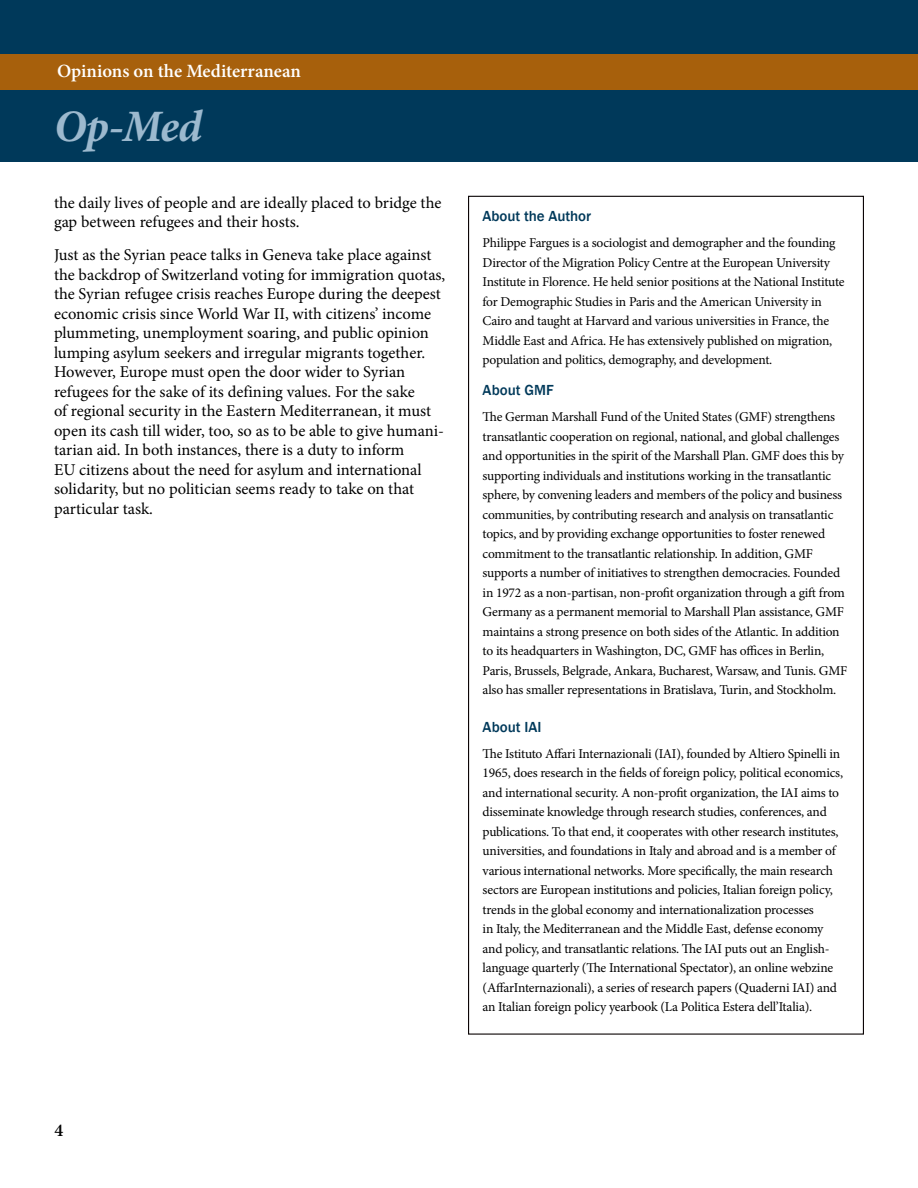
<style>
.page{position:relative;width:918px;height:1188px;background:#fff}
.page>*{position:absolute;margin:0;border:0;box-sizing:border-box;transform-origin:0 0}
.t1{font:italic 700 45px "Minion Pro";color:#9cb9ce}
.t2{font:600 18.75px "Minion Pro";color:#fff}
.t3{font:600 18px "Minion Pro";color:#000}
.t4{font:16.5px/19.5px "Minion Pro";color:#000}
.t5{font:500 15px "Franklin Gothic";color:#00395a}
.t6{font:13.5px/19.5px "Minion Pro";letter-spacing:-.02em;color:#000}
</style>
<div class="page">
<div style="left:0;top:0;width:918px;height:162px;background:#00395a"></div>
<div style="left:0;top:54px;width:918px;height:36px;background:#a7600c"></div>
<h2 class="t2" style="left:57px;top:58px;width:246px">Opinions on the Mediterranean</h2>
<h1 class="t1" style="left:54px;top:94px;width:150px">Op-Med</h1>
<p class="t4" style="left:54px;top:193px;width:389px">the daily lives of people and are ideally placed to bridge the gap between refugees and their hosts.</p>
<p class="t4" style="left:54px;top:245px;width:393px">Just as the Syrian peace talks in Geneva take place against the backdrop of Switzerland voting for immigration quotas, the Syrian refugee crisis reaches Europe during the deepest economic crisis since World War II, with citizens’ income plummeting, unemployment soaring, and public opinion lumping asylum seekers and irregular migrants together.<br>However, Europe must open the door wider to Syrian refugees for the sake of its defining values. For the sake<br>of regional security in the Eastern Mediterranean, it must open its cash till wider, too, so as to be able to give humani&shy;tarian aid. In both instances, there is a duty to inform<br>EU citizens about the need for asylum and international solidarity, but no politician seems ready to take on that particular task.</p>
<p class="t5" style="left:483px;top:207px;width:110px">About the Author</p>
<p class="t6" style="left:483px;top:233px;width:364px">Philippe Fargues is a sociologist and demographer and the founding Director of the Migration Policy Centre at the European University Institute in Florence. He held senior positions at the National Institute for Demographic Studies in Paris and the American University in Cairo and taught at Harvard and various universities in France, the Middle East and Africa. He has extensively published on migration, population and politics, demography, and development.</p>
<p class="t5" style="left:483px;top:381px;width:73px">About GMF</p>
<p class="t6" style="left:483px;top:407px;width:366px">The German Marshall Fund of the United States (GMF) strengthens transatlantic cooperation on regional, national, and global challenges and opportunities in the spirit of the Marshall Plan. GMF does this by supporting individuals and institutions working in the transatlantic sphere, by convening leaders and members of the policy and business communities, by contributing research and analysis on transatlantic topics, and by providing exchange opportunities to foster renewed commitment to the transatlantic relationship. In addition, GMF supports a number of initiatives to strengthen democracies. Founded in 1972 as a non-partisan, non-profit organization through a gift from Germany as a permanent memorial to Marshall Plan assistance, GMF maintains a strong presence on both sides of the Atlantic. In addition to its headquarters in Washington, DC, GMF has offices in Berlin, Paris, Brussels, Belgrade, Ankara, Bucharest, Warsaw, and Tunis. GMF also has smaller representations in Bratislava, Turin, and Stockholm.</p>
<p class="t5" style="left:483px;top:717px;width:60px">About IAI</p>
<p class="t6" style="left:483px;top:744px;width:362px">The Istituto Affari Internazionali (IAI), founded by Altiero Spinelli in 1965, does research in the fields of foreign policy, political economics, and international security. A non-profit organization, the IAI aims to disseminate knowledge through research studies, conferences, and publications. To that end, it cooperates with other research institutes, universities, and foundations in Italy and abroad and is a member of various international networks. More specifically, the main research sectors are European institutions and policies, Italian foreign policy, trends in the global economy and internationalization processes<br>in Italy, the Mediterranean and the Middle East, defense economy and policy, and transatlantic relations. The IAI puts out an English&shy;language quarterly (The International Spectator), an online webzine (AffarInternazionali), a series of research papers (Quaderni IAI) and an Italian foreign policy yearbook (La Politica Estera dell’Italia).</p>
<h3 class="t3" style="left:54px;top:1117px;width:10px">4</h3>
</div>
